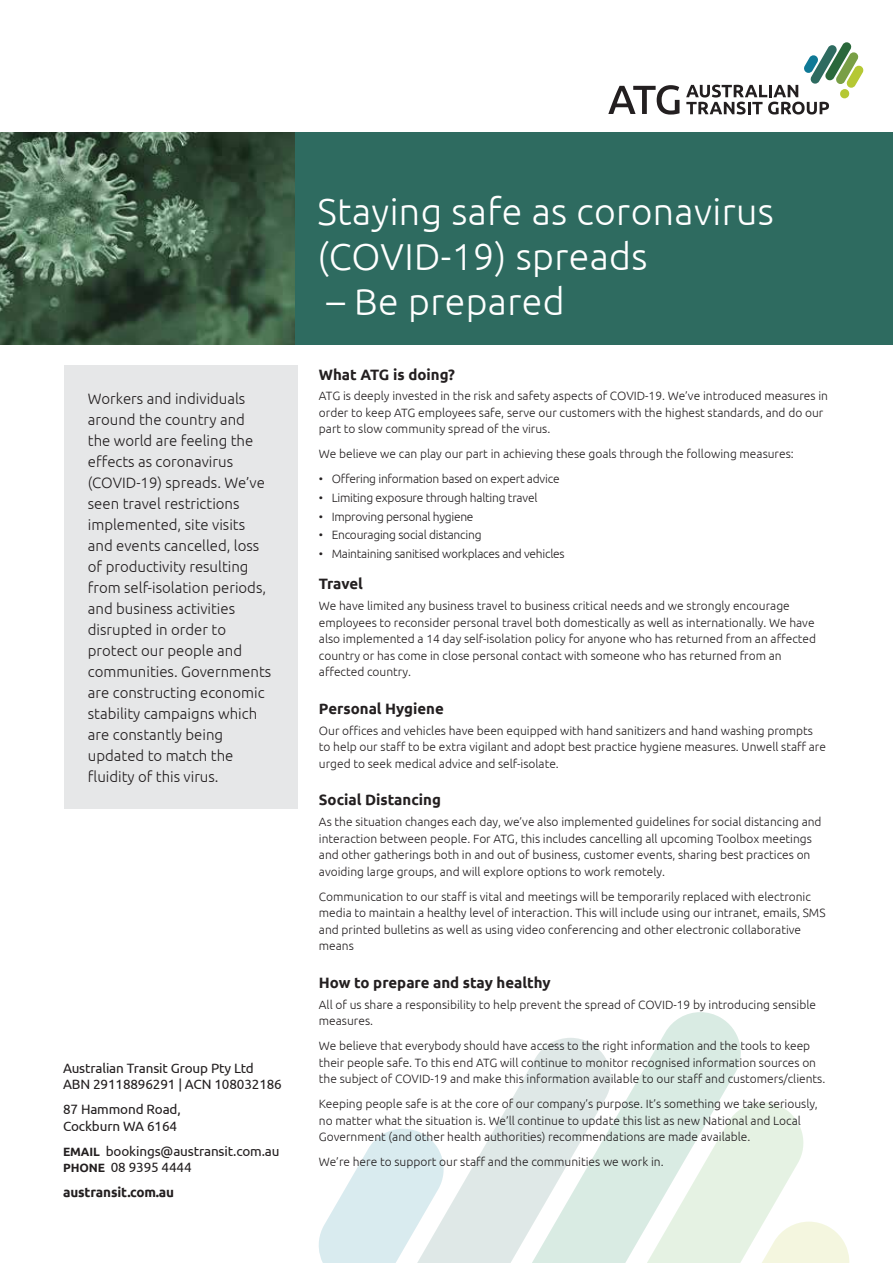
<style>
.page{position:relative;width:893px;height:1263px;background:#fff}
.page>*{position:absolute;margin:0;border:0;box-sizing:border-box;transform-origin:0 0}
.t1{font:300 37.5px/45px "Ubuntu";letter-spacing:.01em;color:#fff}
.t2{font:300 15px/21px "Ubuntu";color:#231f20}
.t3{font:700 15px "Ubuntu";color:#231f20}
.t4{font:13.5px/16.5px "Ubuntu";letter-spacing:-.01em;color:#231f20}
.t5{font:700 13.5px "Ubuntu";letter-spacing:-.01em;color:#231f20}
.t6{font:300 12px/16.5px "Ubuntu";color:#231f20}
.t7{font:300 12px "Ubuntu";letter-spacing:-.02em;color:#231f20}
.s1{font-weight:700;font-size:12px}
</style>
<div class="page">
<svg style="left:608px;top:85px;width:71px;height:30px"></svg>
<svg style="left:686px;top:42px;width:178px;height:73px"></svg>
<svg style="left:742px;top:1102px;width:108px;height:161px"></svg>
<svg style="left:617px;top:1012px;width:125px;height:251px;fill:#d9ebe3"></svg>
<svg style="left:402px;top:1038px;width:215px;height:225px;fill:#dfebe7"></svg>
<svg style="left:319px;top:1129px;width:126px;height:134px"></svg>
<img style="left:0;top:132px;width:296px;height:213px">
<div style="left:296px;top:132px;width:597px;height:213px;background:#2e6b60"></div>
<div style="left:64px;top:365px;width:234px;height:444px;background:#e6e7e8"></div>
<p class="t2" style="left:88px;top:388px;width:185px">Workers and individuals around the country and the world are feeling the effects as coronavirus (COVID-19) spreads. We’ve seen travel restrictions implemented, site visits and events cancelled, loss of productivity resulting from self-isolation periods, and business activities disrupted in order to protect our people and communities. Governments are constructing economic stability campaigns which are constantly being updated to match the fluidity of this virus.</p>
<p class="t4" style="left:63px;top:1059px;width:220px">Australian Transit Group Pty Ltd<br>ABN 29118896291 | ACN 108032186</p>
<p class="t4" style="left:63px;top:1101px;width:119px">87 Hammond Road,<br>Cockburn WA 6164</p>
<p class="t4" style="left:63px;top:1142px;width:218px"><span class="s1">EMAIL</span> bookings@austransit.com.au<br><span class="s1">PHONE</span> 08 9395 4444</p>
<p class="t5" style="left:63px;top:1184px;width:112px">austransit.com.au</p>
<h1 class="t1" style="left:317px;top:189px;width:458px">Staying safe as coronavirus (COVID-19) spreads</h1>
<h1 class="t1" style="left:326px;top:279px;width:240px">– Be prepared</h1>
<p class="t3" style="left:319px;top:365px;width:138px">What ATG is doing?</p>
<p class="t6" style="left:319px;top:387px;width:511px">ATG is deeply invested in the risk and safety aspects of COVID-19. We’ve introduced measures in order to keep ATG employees safe, serve our customers with the highest standards, and do our part to slow community spread of the virus.</p>
<p class="t6" style="left:319px;top:446px;width:476px">We believe we can play our part in achieving these goals through the following measures:</p>
<p class="t7" style="left:319px;top:472px;width:242px">• Offering information based on expert advice</p>
<p class="t7" style="left:319px;top:490px;width:220px">• Limiting exposure through halting travel</p>
<p class="t7" style="left:319px;top:509px;width:156px">• Improving personal hygiene</p>
<p class="t7" style="left:319px;top:528px;width:164px">• Encouraging social distancing</p>
<p class="t7" style="left:319px;top:546px;width:247px">• Maintaining sanitised workplaces and vehicles</p>
<p class="t3" style="left:319px;top:575px;width:45px">Travel</p>
<p class="t6" style="left:319px;top:597px;width:499px">We have limited any business travel to business critical needs and we strongly encourage employees to reconsider personal travel both domestically as well as internationally. We have also implemented a 14 day self-isolation policy for anyone who has returned from an affected country or has come in close personal contact with someone who has returned from an affected country.</p>
<p class="t3" style="left:319px;top:699px;width:126px">Personal Hygiene</p>
<p class="t6" style="left:319px;top:722px;width:509px">Our offices and vehicles have been equipped with hand sanitizers and hand washing prompts to help our staff to be extra vigilant and adopt best practice hygiene measures. Unwell staff are urged to seek medical advice and self-isolate.</p>
<p class="t3" style="left:319px;top:791px;width:124px">Social Distancing</p>
<p class="t6" style="left:319px;top:813px;width:504px">As the situation changes each day, we’ve also implemented guidelines for social distancing and interaction between people. For ATG, this includes cancelling all upcoming Toolbox meetings and other gatherings both in and out of business, customer events, sharing best practices on avoiding large groups, and will explore options to work remotely.</p>
<p class="t6" style="left:319px;top:888px;width:508px">Communication to our staff is vital and meetings will be temporarily replaced with electronic media to maintain a healthy level of interaction. This will include using our intranet, emails, SMS and printed bulletins as well as using video conferencing and other electronic collaborative means</p>
<p class="t3" style="left:319px;top:973px;width:233px">How to prepare and stay healthy</p>
<p class="t6" style="left:319px;top:996px;width:499px">All of us share a responsibility to help prevent the spread of COVID-19 by introducing sensible measures.</p>
<p class="t6" style="left:319px;top:1037px;width:508px">We believe that everybody should have access to the right information and the tools to keep their people safe. To this end ATG will continue to monitor recognised information sources on the subject of COVID-19 and make this information available to our staff and customers/clients.</p>
<p class="t6" style="left:319px;top:1095px;width:500px">Keeping people safe is at the core of our company’s purpose. It’s something we take seriously, no matter what the situation is. We’ll continue to update this list as new National and Local<br>Government (and other health authorities) recommendations are made available.</p>
<p class="t6" style="left:319px;top:1153px;width:346px">We’re here to support our staff and the communities we work in.</p>
</div>
